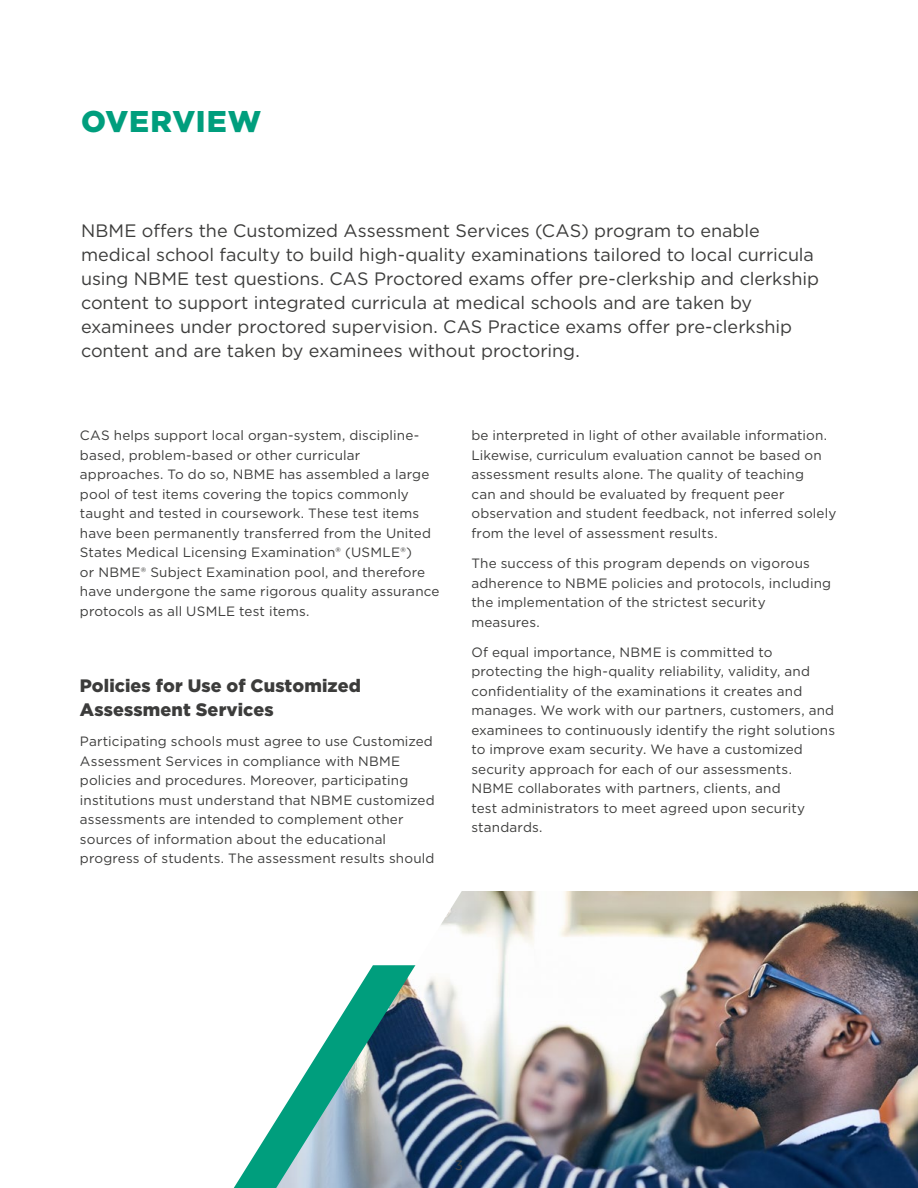
<style>
.page{position:relative;width:918px;height:1188px;background:#fff}
.page>*{position:absolute;margin:0;border:0;box-sizing:border-box;transform-origin:0 0}
.t1{font:900 30px "Gotham";letter-spacing:.025em;color:#009e7d}
.t2{font:18px/24px "Gotham";letter-spacing:-.005em;color:#3c3c3b}
.t3{font:900 18px/24px "Gotham";letter-spacing:.005em;color:#3c3c3b}
.t4{font:13.5px/19.5px "Gotham";letter-spacing:.01em;color:#3c3c3b}
</style>
<div class="page">
<svg style="left:234px;top:1120px;width:42px;height:68px"></svg>
<img style="left:276px;top:891px;width:642px;height:297px">
<h1 class="t1" style="left:81px;top:101px;width:182px">OVERVIEW</h1>
<p class="t2" style="left:81px;top:218px;width:740px">NBME offers the Customized Assessment Services (CAS) program to enable medical school faculty to build high-quality examinations tailored to local curricula using NBME test questions. CAS Proctored exams offer pre-clerkship and clerkship content to support integrated curricula at medical schools and are taken by examinees under proctored supervision. CAS Practice exams offer pre-clerkship content and are taken by examinees without proctoring.</p>
<p class="t4" style="left:80px;top:426px;width:361px">CAS helps support local organ-system, discipline&shy;based, problem-based or other curricular approaches. To do so, NBME has assembled a large pool of test items covering the topics commonly taught and tested in coursework. These test items have been permanently transferred from the United States Medical Licensing Examination® (USMLE®)<br>or NBME® Subject Examination pool, and therefore have undergone the same rigorous quality assurance protocols as all USMLE test items.</p>
<h2 class="t3" style="left:80px;top:673px;width:282px">Policies for Use of Customized<br>Assessment Services</h2>
<p class="t4" style="left:80px;top:731px;width:356px">Participating schools must agree to use Customized Assessment Services in compliance with NBME policies and procedures. Moreover, participating institutions must understand that NBME customized assessments are intended to complement other sources of information about the educational progress of students. The assessment results should</p>
<p class="t4" style="left:471px;top:426px;width:366px">be interpreted in light of other available information.<br>Likewise, curriculum evaluation cannot be based on assessment results alone. The quality of teaching<br>can and should be evaluated by frequent peer observation and student feedback, not inferred solely from the level of assessment results.</p>
<p class="t4" style="left:471px;top:553px;width:361px">The success of this program depends on vigorous adherence to NBME policies and protocols, including the implementation of the strictest security measures.</p>
<p class="t4" style="left:471px;top:642px;width:365px">Of equal importance, NBME is committed to protecting the high-quality reliability, validity, and confidentiality of the examinations it creates and manages. We work with our partners, customers, and examinees to continuously identify the right solutions to improve exam security. We have a customized security approach for each of our assessments.<br>NBME collaborates with partners, clients, and<br>test administrators to meet agreed upon security standards.</p>
<p class="t4" style="left:455px;top:1155px;width:10px">3</p>
</div>
